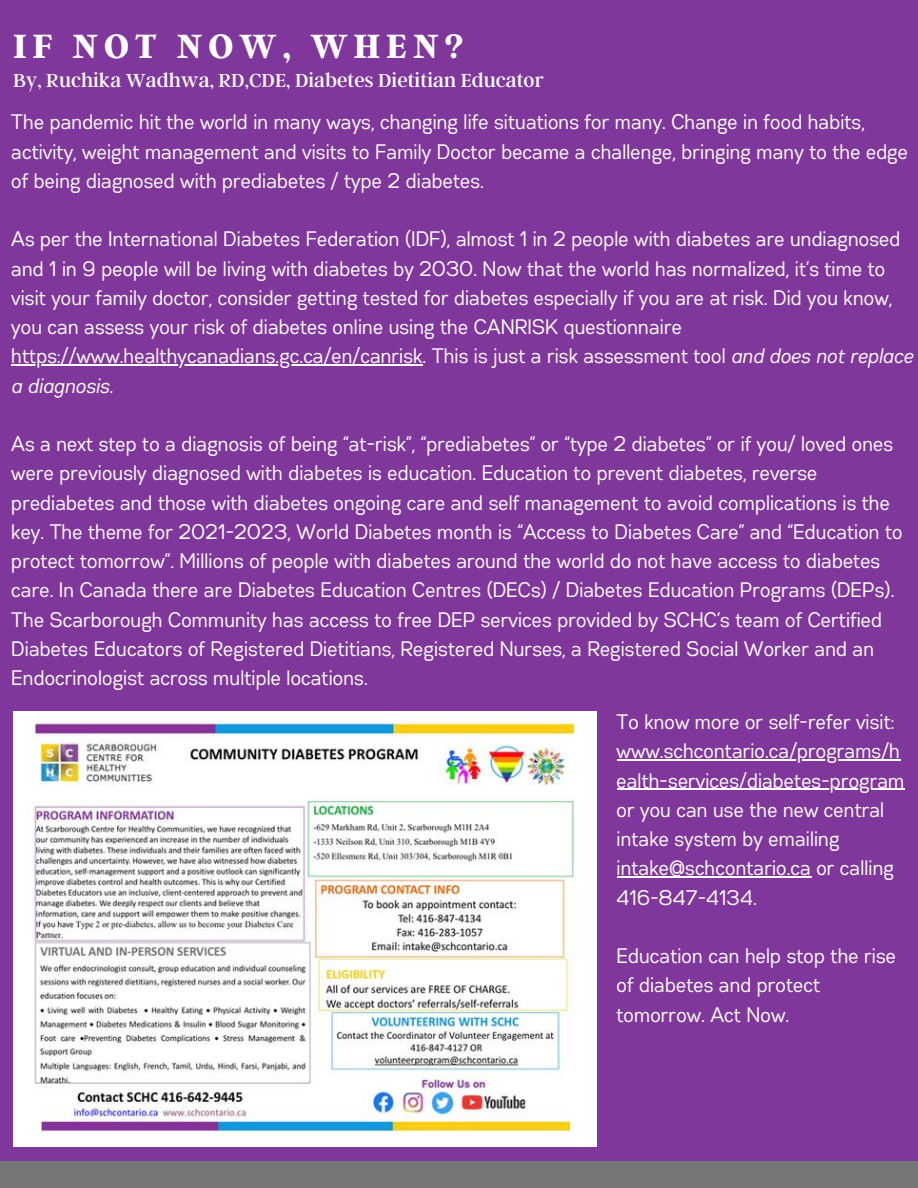
<style>
.page{position:relative;width:918px;height:1188px;background:#fff}
.page>*{position:absolute;margin:0;border:0;box-sizing:border-box;transform-origin:0 0}
.t1{font:700 37.5px "Argent CF";letter-spacing:.15em;color:#fff}
.t2{font:21px/29.2px "Gabriel Sans Cond";color:#fff}
.t3{font:21px "Argent CF";color:#fff}
.s1{font-style:italic}
</style>
<div class="page">
<div style="left:0;top:1161px;width:918px;height:27px;background:#747678"></div>
<div style="left:0;top:0;width:918px;height:1161px;background:#80379b"></div>
<hr style="left:12px;top:364px;width:411px;height:2px;background:#fff">
<img style="left:13px;top:711px;width:584px;height:436px">
<hr style="left:617px;top:760px;width:283px;height:1px;background:#fff">
<hr style="left:617px;top:789px;width:288px;height:1px;background:#fff">
<hr style="left:617px;top:877px;width:194px;height:1px;background:#fff">
<h1 class="t1" style="left:13px;top:21px;width:452px">IF NOT NOW, WHEN?</h1>
<p class="t3" style="left:13px;top:67px;width:532px">By, Ruchika Wadhwa, RD,CDE, Diabetes Dietitian Educator</p>
<p class="t2" style="left:12px;top:109px;width:898px">The pandemic hit the world in many ways, changing life situations for many. Change in food habits, activity, weight management and visits to Family Doctor became a challenge, bringing many to the edge of being diagnosed with prediabetes / type 2 diabetes.</p>
<p class="t2" style="left:12px;top:226px;width:903px">As per the International Diabetes Federation (IDF), almost 1 in 2 people with diabetes are undiagnosed and 1 in 9 people will be living with diabetes by 2030. Now that the world has normalized, it’s time to visit your family doctor, consider getting tested for diabetes especially if you are at risk. Did you know, you can assess your risk of diabetes online using the CANRISK questionnaire https://www.healthycanadians.gc.ca/en/canrisk. This is just a risk assessment tool <span class="s1">and does not replace a diagnosis.</span></p>
<p class="t2" style="left:12px;top:430px;width:893px">As a next step to a diagnosis of being “at-risk”, “prediabetes” or “type 2 diabetes” or if you/ loved ones were previously diagnosed with diabetes is education. Education to prevent diabetes, reverse prediabetes and those with diabetes ongoing care and self management to avoid complications is the key. The theme for 2021-2023, World Diabetes month is “Access to Diabetes Care” and “Education to protect tomorrow”. Millions of people with diabetes around the world do not have access to diabetes care. In Canada there are Diabetes Education Centres (DECs) / Diabetes Education Programs (DEPs).<br>The Scarborough Community has access to free DEP services provided by SCHC’s team of Certified Diabetes Educators of Registered Dietitians, Registered Nurses, a Registered Social Worker and an Endocrinologist across multiple locations.</p>
<p class="t2" style="left:617px;top:708px;width:289px">To know more or self-refer visit: www.schcontario.ca/programs/h ealth-services/diabetes-program or you can use the new central intake system by emailing intake@schcontario.ca or calling<br>416-847-4134.</p>
<p class="t2" style="left:617px;top:942px;width:281px">Education can help stop the rise of diabetes and protect tomorrow. Act Now.</p>
</div>
